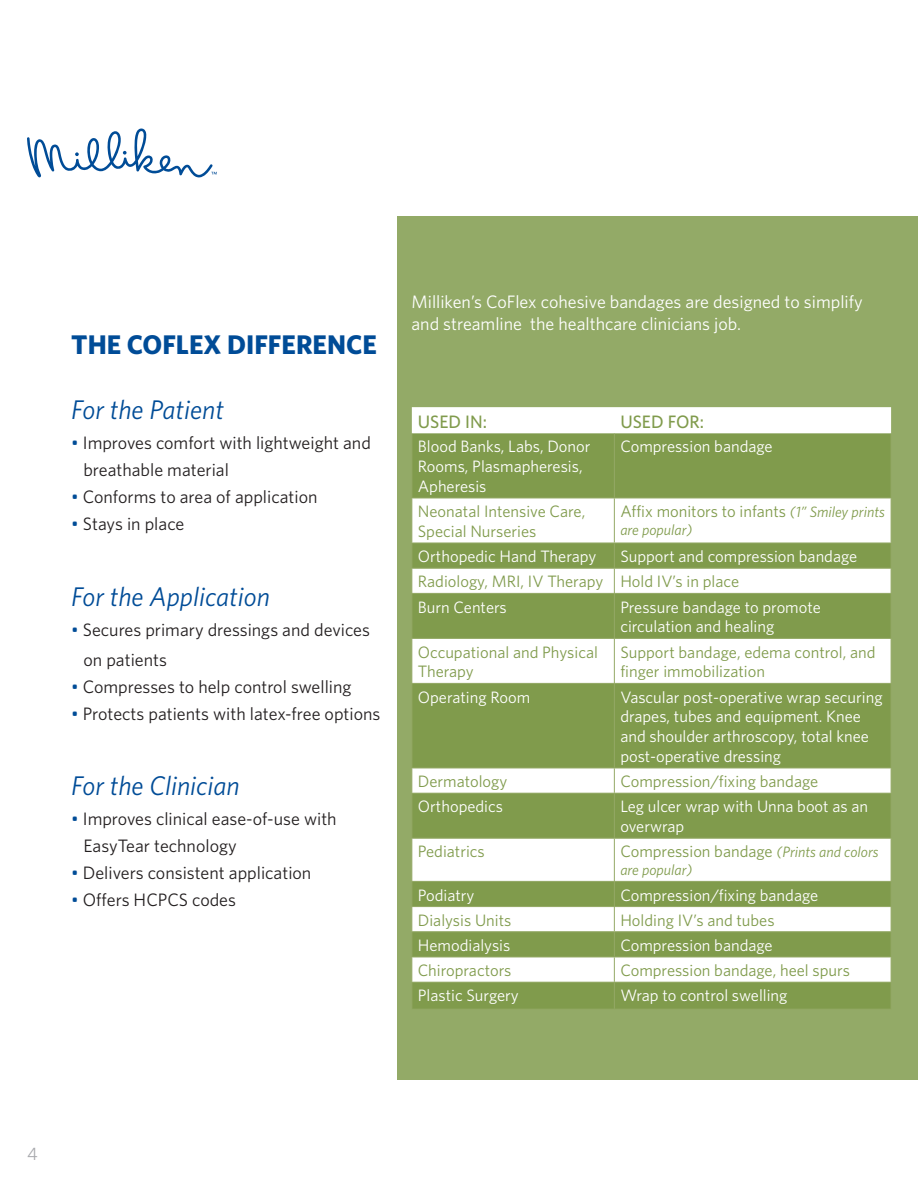
<style>
.page{position:relative;width:918px;height:1188px;background:#fff}
.page>*{position:absolute;margin:0;border:0;box-sizing:border-box;transform-origin:0 0}
.t1{font:italic 27px "Whitney";color:#004c97}
.t2{font:700 27px "Whitney";color:#004c97}
.t3{font:18px "Whitney";color:#231f20}
.t4{font:18px/21.6px "Whitney";color:#fff}
.t5{font:500 18px "Whitney";color:#809b4c}
.t6{font:18px "Whitney";color:#a8a9ad}
.t7{font:16.5px/19.8px "Whitney";color:#fff}
.t8{font:16.5px/19.8px "Whitney";color:#809b4c}
.t9{font:italic 15px "Whitney";color:#809b4c}
.s1{color:#004c97}
.s2{font-style:italic;font-size:15px}
</style>
<div class="page">
<svg style="left:27px;top:128px;width:190px;height:50px"></svg>
<div style="left:397px;top:216px;width:521px;height:864px;background:#93aa67"></div>
<div style="left:412px;top:407px;width:479px;height:186px;background:#fff"></div>
<svg style="left:412px;top:434px;width:479px;height:134px;background:#a9bc87"></svg>
<svg style="left:412px;top:594px;width:479px;height:415px;background:#b1c191"></svg>
<hr style="left:614px;top:434px;width:1px;height:64px;background:#94a966">
<hr style="left:411px;top:498px;width:203px;height:1px;background:#94a966">
<hr style="left:614px;top:498px;width:277px;height:1px;background:#94a966">
<hr style="left:614px;top:498px;width:1px;height:45px;background:#94a966">
<hr style="left:411px;top:543px;width:203px;height:1px;background:#94a966">
<hr style="left:614px;top:543px;width:277px;height:1px;background:#94a966">
<hr style="left:411px;top:568px;width:203px;height:1px;background:#94a966">
<hr style="left:614px;top:568px;width:277px;height:1px;background:#94a966">
<svg style="left:614px;top:544px;width:1px;height:49px"></svg>
<hr style="left:614px;top:639px;width:1px;height:44px;background:#94a966">
<svg style="left:614px;top:769px;width:1px;height:24px"></svg>
<hr style="left:614px;top:839px;width:1px;height:42px;background:#94a966">
<hr style="left:411px;top:638px;width:203px;height:1px;background:#94a966">
<hr style="left:614px;top:594px;width:1px;height:44px;background:#94a966">
<hr style="left:614px;top:638px;width:277px;height:1px;background:#94a966">
<hr style="left:411px;top:683px;width:203px;height:1px;background:#94a966">
<hr style="left:411px;top:768px;width:203px;height:1px;background:#94a966">
<hr style="left:614px;top:683px;width:277px;height:1px;background:#94a966">
<hr style="left:614px;top:684px;width:1px;height:84px;background:#94a966">
<hr style="left:614px;top:768px;width:277px;height:1px;background:#94a966">
<hr style="left:411px;top:793px;width:203px;height:1px;background:#94a966">
<hr style="left:411px;top:838px;width:203px;height:1px;background:#94a966">
<hr style="left:614px;top:793px;width:277px;height:1px;background:#94a966">
<hr style="left:614px;top:794px;width:1px;height:44px;background:#94a966">
<hr style="left:614px;top:838px;width:277px;height:1px;background:#94a966">
<hr style="left:411px;top:881px;width:203px;height:1px;background:#94a966">
<hr style="left:411px;top:906px;width:203px;height:1px;background:#94a966">
<hr style="left:614px;top:881px;width:277px;height:1px;background:#94a966">
<hr style="left:614px;top:906px;width:277px;height:1px;background:#94a966">
<hr style="left:411px;top:931px;width:203px;height:1px;background:#94a966">
<hr style="left:411px;top:957px;width:203px;height:1px;background:#94a966">
<hr style="left:614px;top:931px;width:277px;height:1px;background:#94a966">
<hr style="left:614px;top:957px;width:277px;height:1px;background:#94a966">
<hr style="left:411px;top:982px;width:203px;height:1px;background:#94a966">
<hr style="left:614px;top:982px;width:277px;height:1px;background:#94a966">
<svg style="left:614px;top:882px;width:1px;height:127px"></svg>
<p class="t2" style="left:71px;top:327px;width:307px">THE COFLEX DIFFERENCE</p>
<p class="t1" style="left:71px;top:392px;width:154px">For the Patient</p>
<p class="t3" style="left:71px;top:431px;width:301px"><span class="s1">•</span> Improves comfort with lightweight and</p>
<p class="t3" style="left:83px;top:458px;width:147px">breathable material</p>
<p class="t3" style="left:71px;top:485px;width:248px"><span class="s1">•</span> Conforms to area of application</p>
<p class="t3" style="left:71px;top:512px;width:115px"><span class="s1">•</span> Stays in place</p>
<p class="t1" style="left:71px;top:578px;width:200px">For the Application</p>
<p class="t3" style="left:71px;top:617px;width:300px"><span class="s1">•</span> Secures primary dressings and devices</p>
<p class="t3" style="left:83px;top:647px;width:85px">on patients</p>
<p class="t3" style="left:71px;top:674px;width:282px"><span class="s1">•</span> Compresses to help control swelling</p>
<p class="t3" style="left:71px;top:701px;width:311px"><span class="s1">•</span> Protects patients with latex-free options</p>
<p class="t1" style="left:71px;top:768px;width:170px">For the Clinician</p>
<p class="t3" style="left:71px;top:807px;width:267px"><span class="s1">•</span> Improves clinical ease-of-use with</p>
<p class="t3" style="left:83px;top:834px;width:155px">EasyTear technology</p>
<p class="t3" style="left:71px;top:861px;width:242px"><span class="s1">•</span> Delivers consistent application</p>
<p class="t3" style="left:71px;top:888px;width:166px"><span class="s1">•</span> Offers HCPCS codes</p>
<p class="t4" style="left:411px;top:290px;width:453px">Milliken’s CoFlex cohesive bandages are designed to simplify and streamline the healthcare clinicians job.</p>
<p class="t5" style="left:418px;top:409px;width:71px">USED IN:</p>
<p class="t5" style="left:620px;top:409px;width:85px">USED FOR:</p>
<p class="t7" style="left:418px;top:436px;width:174px">Blood Banks, Labs, Donor<br>Rooms, Plasmapheresis,<br>Apheresis</p>
<p class="t7" style="left:620px;top:436px;width:154px">Compression bandage</p>
<p class="t8" style="left:418px;top:501px;width:169px">Neonatal Intensive Care,<br>Special Nurseries</p>
<p class="t8" style="left:620px;top:501px;width:266px">Affix monitors to infants <span class="s2">(1” Smiley prints</span></p>
<p class="t9" style="left:620px;top:520px;width:74px">are popular)</p>
<p class="t7" style="left:418px;top:546px;width:180px">Orthopedic Hand Therapy</p>
<p class="t7" style="left:620px;top:546px;width:238px">Support and compression bandage</p>
<p class="t8" style="left:418px;top:571px;width:187px">Radiology, MRI, IV Therapy</p>
<p class="t8" style="left:620px;top:571px;width:120px">Hold IV’s in place</p>
<p class="t7" style="left:418px;top:597px;width:91px">Burn Centers</p>
<p class="t7" style="left:620px;top:597px;width:202px">Pressure bandage to promote circulation and healing</p>
<p class="t8" style="left:418px;top:642px;width:182px">Occupational and Physical<br>Therapy</p>
<p class="t8" style="left:620px;top:642px;width:257px">Support bandage, edema control, and finger immobilization</p>
<p class="t7" style="left:418px;top:687px;width:114px">Operating Room</p>
<p class="t7" style="left:620px;top:687px;width:264px">Vascular post-operative wrap securing drapes, tubes and equipment. Knee and shoulder arthroscopy, total knee post-operative dressing</p>
<p class="t8" style="left:418px;top:771px;width:91px">Dermatology</p>
<p class="t8" style="left:620px;top:771px;width:199px">Compression/fixing bandage</p>
<p class="t7" style="left:418px;top:796px;width:87px">Orthopedics</p>
<p class="t7" style="left:620px;top:796px;width:249px">Leg ulcer wrap with Unna boot as an overwrap</p>
<p class="t8" style="left:418px;top:841px;width:68px">Pediatrics</p>
<p class="t8" style="left:620px;top:841px;width:260px">Compression bandage <span class="s2">(Prints and colors</span></p>
<p class="t9" style="left:620px;top:860px;width:74px">are popular)</p>
<p class="t7" style="left:418px;top:885px;width:58px">Podiatry</p>
<p class="t7" style="left:620px;top:885px;width:199px">Compression/fixing bandage</p>
<p class="t8" style="left:418px;top:910px;width:95px">Dialysis Units</p>
<p class="t8" style="left:620px;top:910px;width:156px">Holding IV’s and tubes</p>
<p class="t7" style="left:418px;top:935px;width:94px">Hemodialysis</p>
<p class="t7" style="left:620px;top:935px;width:154px">Compression bandage</p>
<p class="t8" style="left:418px;top:960px;width:95px">Chiropractors</p>
<p class="t8" style="left:620px;top:960px;width:231px">Compression bandage, heel spurs</p>
<p class="t7" style="left:418px;top:985px;width:103px">Plastic Surgery</p>
<p class="t7" style="left:620px;top:985px;width:169px">Wrap to control swelling</p>
<p class="t6" style="left:27px;top:1142px;width:12px">4</p>
</div>
